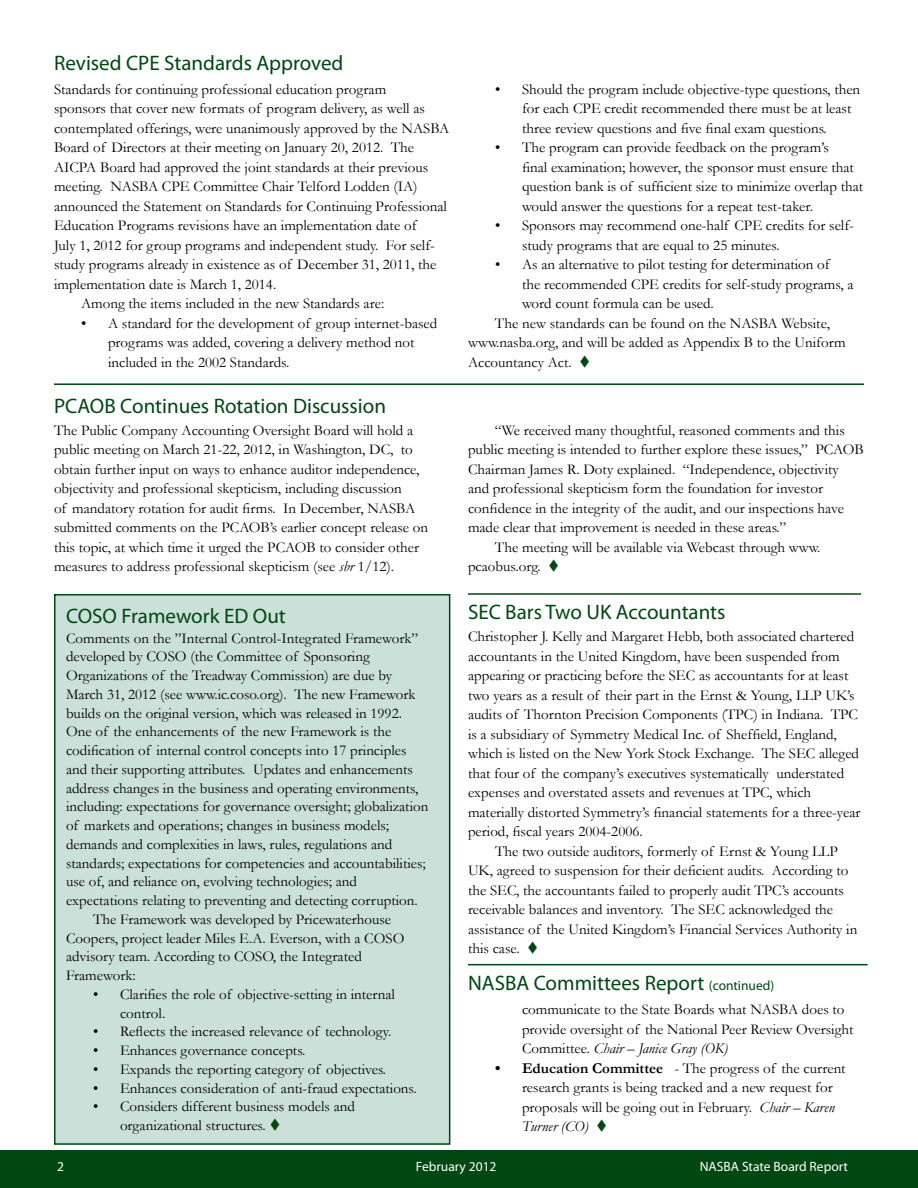
<style>
.page{position:relative;width:918px;height:1188px;background:#fff}
.page>*{position:absolute;margin:0;border:0;box-sizing:border-box;transform-origin:0 0}
.t1{font:21px "Myriad Pro";color:#004712}
.t2{font:15px/19.5px "Garamond";color:#000}
.t3{font:13.5px "Myriad Pro";color:#fff}
.s1{color:#004712}
.s2{font-style:italic}
.s3{font-size:13.5px}
.s4{font-weight:700}
</style>
<div class="page">
<div style="left:54px;top:594px;width:396px;height:551px;background:#cce0da;border:2px solid #004712"></div>
<div style="left:0;top:1150px;width:918px;height:38px;background:#004712"></div>
<hr style="left:468px;top:964px;width:400px;height:1px;background:#004712">
<hr style="left:54px;top:383px;width:810px;height:2px;background:#004712">
<hr style="left:468px;top:593px;width:393px;height:2px;background:#004712">
<h1 class="t1" style="left:54px;top:50px;width:291px">Revised CPE Standards Approved</h1>
<p class="t2" style="left:54px;top:79px;width:334px">Standards for continuing professional education program</p>
<p class="t2" style="left:54px;top:98px;width:372px">sponsors that cover new formats of program delivery, as well as</p>
<p class="t2" style="left:54px;top:118px;width:397px">contemplated offerings, were unanimously approved by the NASBA</p>
<p class="t2" style="left:54px;top:137px;width:362px">Board of Directors at their meeting on January 20, 2012. The</p>
<p class="t2" style="left:54px;top:157px;width:376px">AICPA Board had approved the joint standards at their previous</p>
<p class="t2" style="left:54px;top:176px;width:365px">meeting. NASBA CPE Committee Chair Telford Lodden (IA)</p>
<p class="t2" style="left:54px;top:196px;width:395px">announced the Statement on Standards for Continuing Professional</p>
<p class="t2" style="left:54px;top:215px;width:364px">Education Programs revisions have an implementation date of</p>
<p class="t2" style="left:54px;top:235px;width:382px">July 1, 2012 for group programs and independent study. For self-</p>
<p class="t2" style="left:54px;top:254px;width:384px">study programs already in existence as of December 31, 2011, the</p>
<p class="t2" style="left:54px;top:274px;width:224px">implementation date is March 1, 2014.</p>
<p class="t2" style="left:81px;top:293px;width:305px">Among the items included in the new Standards are:</p>
<p class="t2" style="left:108px;top:313px;width:331px;text-indent:-27px">• A standard for the development of group internet-based programs was added, covering a delivery method not included in the 2002 Standards.</p>
<h1 class="t1" style="left:54px;top:393px;width:334px">PCAOB Continues Rotation Discussion</h1>
<p class="t2" style="left:522px;top:79px;width:340px;text-indent:-27px">• Should the program include objective-type questions, then for each CPE credit recommended there must be at least three review questions and five final exam questions.</p>
<p class="t2" style="left:522px;top:137px;width:343px;text-indent:-27px">• The program can provide feedback on the program’s<br>final examination; however, the sponsor must ensure that question bank is of sufficient size to minimize overlap that would answer the questions for a repeat test-taker.</p>
<p class="t2" style="left:522px;top:215px;width:333px;text-indent:-27px">• Sponsors may recommend one-half CPE credits for self&shy;study programs that are equal to 25 minutes.</p>
<p class="t2" style="left:495px;top:254px;width:336px">• As an alternative to pilot testing for determination of</p>
<p class="t2" style="left:522px;top:274px;width:333px">the recommended CPE credits for self-study programs, a</p>
<p class="t2" style="left:522px;top:293px;width:193px">word count formula can be used.</p>
<p class="t2" style="left:495px;top:313px;width:337px">The new standards can be found on the NASBA Website,</p>
<p class="t2" style="left:468px;top:332px;width:379px">www.nasba.org, and will be added as Appendix B to the Uniform</p>
<p class="t2" style="left:468px;top:352px;width:124px">Accountancy Act. <span class="s1">▼</span></p>
<p class="t2" style="left:54px;top:420px;width:376px">The Public Company Accounting Oversight Board will hold a public meeting on March 21-22, 2012, in Washington, DC, to obtain further input on ways to enhance auditor independence, objectivity and professional skepticism, including discussion<br>of mandatory rotation for audit firms. In December, NASBA submitted comments on the PCAOB’s earlier concept release on this topic, at which time it urged the PCAOB to consider other measures to address professional skepticism (see <span class="s2">sbr</span> 1/12).</p>
<p class="t2" style="left:495px;top:420px;width:351px">“We received many thoughtful, reasoned comments and this</p>
<p class="t2" style="left:468px;top:439px;width:397px">public meeting is intended to further explore these issues,” PCAOB</p>
<p class="t2" style="left:468px;top:459px;width:372px">Chairman James R. Doty explained. “Independence, objectivity</p>
<p class="t2" style="left:468px;top:478px;width:357px">and professional skepticism form the foundation for investor</p>
<p class="t2" style="left:468px;top:498px;width:378px">confidence in the integrity of the audit, and our inspections have</p>
<p class="t2" style="left:468px;top:517px;width:320px">made clear that improvement is needed in these areas.”</p>
<p class="t2" style="left:495px;top:537px;width:327px">The meeting will be available via Webcast through www.</p>
<p class="t2" style="left:468px;top:556px;width:93px">pcaobus.org. <span class="s1">▼</span></p>
<h1 class="t1" style="left:66px;top:603px;width:221px">COSO Framework ED Out</h1>
<p class="t2" style="left:66px;top:628px;width:354px">Comments on the ”Internal Control-Integrated Framework”</p>
<p class="t2" style="left:66px;top:646px;width:305px">developed by COSO (the Committee of Sponsoring</p>
<p class="t2" style="left:66px;top:665px;width:328px">Organizations of the Treadway Commission) are due by</p>
<p class="t2" style="left:66px;top:684px;width:351px">March 31, 2012 (see www.ic.coso.org). The new Framework</p>
<p class="t2" style="left:66px;top:703px;width:338px">builds on the original version, which was released in 1992.</p>
<p class="t2" style="left:66px;top:721px;width:327px">One of the enhancements of the new Framework is the</p>
<p class="t2" style="left:66px;top:740px;width:342px">codification of internal control concepts into 17 principles</p>
<p class="t2" style="left:66px;top:759px;width:348px">and their supporting attributes. Updates and enhancements</p>
<p class="t2" style="left:66px;top:778px;width:354px">address changes in the business and operating environments,</p>
<p class="t2" style="left:66px;top:796px;width:364px">including: expectations for governance oversight; globalization</p>
<p class="t2" style="left:66px;top:815px;width:325px">of markets and operations; changes in business models;</p>
<p class="t2" style="left:66px;top:834px;width:328px">demands and complexities in laws, rules, regulations and</p>
<p class="t2" style="left:66px;top:853px;width:361px">standards; expectations for competencies and accountabilities;</p>
<p class="t2" style="left:66px;top:871px;width:293px">use of, and reliance on, evolving technologies; and</p>
<p class="t2" style="left:66px;top:890px;width:353px">expectations relating to preventing and detecting corruption.</p>
<p class="t2" style="left:93px;top:909px;width:300px">The Framework was developed by Pricewaterhouse</p>
<p class="t2" style="left:66px;top:928px;width:340px">Coopers, project leader Miles E.A. Everson, with a COSO</p>
<p class="t2" style="left:66px;top:946px;width:297px">advisory team. According to COSO, the Integrated</p>
<p class="t2" style="left:66px;top:965px;width:71px">Framework:</p>
<p class="t2" style="left:120px;top:984px;width:276px;line-height:18.8px;text-indent:-27px">• Clarifies the role of objective-setting in internal control.</p>
<p class="t2" style="left:93px;top:1021px;width:300px">• Reflects the increased relevance of technology.</p>
<p class="t2" style="left:93px;top:1040px;width:214px">• Enhances governance concepts.</p>
<p class="t2" style="left:93px;top:1059px;width:295px">• Expands the reporting category of objectives.</p>
<p class="t2" style="left:93px;top:1078px;width:325px">• Enhances consideration of anti-fraud expectations.</p>
<p class="t2" style="left:120px;top:1097px;width:237px;line-height:18.8px;text-indent:-27px">• Considers different business models and organizational structures. <span class="s1">▼</span></p>
<h1 class="t1" style="left:468px;top:599px;width:259px">SEC Bars Two UK Accountants</h1>
<p class="t2" style="left:468px;top:626px;width:388px">Christopher J. Kelly and Margaret Hebb, both associated chartered</p>
<p class="t2" style="left:468px;top:646px;width:373px">accountants in the United Kingdom, have been suspended from</p>
<p class="t2" style="left:468px;top:665px;width:382px">appearing or practicing before the SEC as accountants for at least</p>
<p class="t2" style="left:468px;top:685px;width:388px">two years as a result of their part in the Ernst &amp; Young, LLP UK’s</p>
<p class="t2" style="left:468px;top:704px;width:392px">audits of Thornton Precision Components (TPC) in Indiana. TPC</p>
<p class="t2" style="left:468px;top:724px;width:370px">is a subsidiary of Symmetry Medical Inc. of Sheffield, England,</p>
<p class="t2" style="left:468px;top:743px;width:393px">which is listed on the New York Stock Exchange. The SEC alleged</p>
<p class="t2" style="left:468px;top:763px;width:378px">that four of the company’s executives systematically understated</p>
<p class="t2" style="left:468px;top:782px;width:345px">expenses and overstated assets and revenues at TPC, which</p>
<p class="t2" style="left:468px;top:802px;width:394px">materially distorted Symmetry’s financial statements for a three-year</p>
<p class="t2" style="left:468px;top:821px;width:176px">period, fiscal years 2004-2006.</p>
<p class="t2" style="left:495px;top:841px;width:344px">The two outside auditors, formerly of Ernst &amp; Young LLP</p>
<p class="t2" style="left:468px;top:860px;width:382px">UK, agreed to suspension for their deficient audits. According to</p>
<p class="t2" style="left:468px;top:880px;width:378px">the SEC, the accountants failed to properly audit TPC’s accounts</p>
<p class="t2" style="left:468px;top:899px;width:366px">receivable balances and inventory. The SEC acknowledged the</p>
<p class="t2" style="left:468px;top:919px;width:391px">assistance of the United Kingdom’s Financial Services Authority in</p>
<p class="t2" style="left:468px;top:938px;width:72px">this case. <span class="s1">▼</span></p>
<h1 class="t1" style="left:468px;top:970px;width:308px">NASBA Committees Report <span class="s3">(continued)</span></h1>
<p class="t2" style="left:522px;top:999px;width:333px">communicate to the State Boards what NASBA does to provide oversight of the National Peer Review Oversight<br>Committee. <span class="s2">Chair – Janice Gray (OK)</span></p>
<p class="t2" style="left:522px;top:1058px;width:325px;text-indent:-27px"><span class="s4">• Education Committee</span> - The progress of the current research grants is being tracked and a new request for proposals will be going out in February. <span class="s2">Chair – Karen Turner (CO)</span> <span class="s1">▼</span></p>
<p class="t3" style="left:57px;top:1159px;width:8px">2</p>
<p class="t3" style="left:416px;top:1159px;width:82px">February 2012</p>
<p class="t3" style="left:700px;top:1159px;width:150px">NASBA State Board Report</p>
</div>
